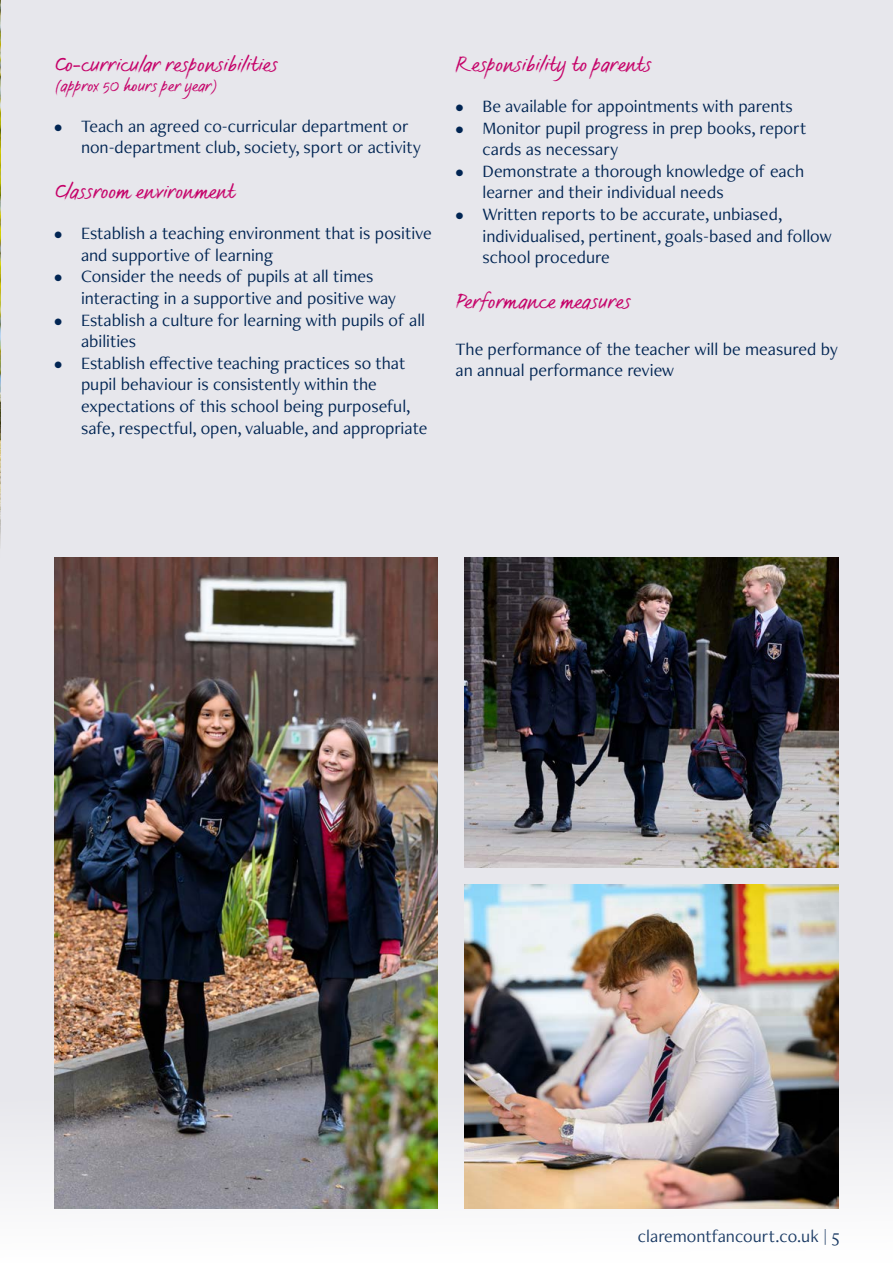
<style>
.page{position:relative;width:893px;height:1263px;background:#fff}
.page>*{position:absolute;margin:0;border:0;box-sizing:border-box;transform-origin:0 0}
.t1{font:21px "FS Sammy";color:#c50068}
.t2{font:18px/21.6px "Freight Neo Pro";color:#012553}
.t3{font:16.5px "FS Sammy";color:#c50068}
</style>
<div class="page">
<div style="left:0;top:0;width:893px;height:1209px;background:#e7e7ec"></div>
<img style="left:54px;top:558px;width:383px;height:651px">
<img style="left:0;top:0;width:1px;height:558px">
<img style="left:464px;top:558px;width:375px;height:309px">
<img style="left:464px;top:884px;width:375px;height:325px">
<p class="t1" style="left:54px;top:51px;width:225px">Co-curricular responsibilities</p>
<p class="t3" style="left:54px;top:75px;width:165px">(approx 50 hours per year)</p>
<p class="t2" style="left:81px;top:114px;width:341px;text-indent:-27px">• Teach an agreed co-curricular department or non-department club, society, sport or activity</p>
<p class="t1" style="left:54px;top:178px;width:182px">Classroom environment</p>
<p class="t2" style="left:81px;top:222px;width:352px;text-indent:-27px">• Establish a teaching environment that is positive and supportive of learning</p>
<p class="t2" style="left:81px;top:265px;width:317px;text-indent:-27px">• Consider the needs of pupils at all times interacting in a supportive and positive way</p>
<p class="t2" style="left:81px;top:308px;width:346px;text-indent:-27px">• Establish a culture for learning with pupils of all abilities</p>
<p class="t2" style="left:81px;top:351px;width:348px;text-indent:-27px">• Establish effective teaching practices so that pupil behaviour is consistently within the expectations of this school being purposeful, safe, respectful, open, valuable, and appropriate</p>
<p class="t1" style="left:455px;top:51px;width:197px">Responsibility to parents</p>
<p class="t2" style="left:455px;top:95px;width:339px">• Be available for appointments with parents</p>
<p class="t2" style="left:482px;top:116px;width:325px;text-indent:-27px">• Monitor pupil progress in prep books, report cards as necessary</p>
<p class="t2" style="left:482px;top:159px;width:323px;text-indent:-27px">• Demonstrate a thorough knowledge of each learner and their individual needs</p>
<p class="t2" style="left:482px;top:203px;width:351px;text-indent:-27px">• Written reports to be accurate, unbiased, individualised, pertinent, goals-based and follow school procedure</p>
<p class="t1" style="left:455px;top:288px;width:177px">Performance measures</p>
<p class="t2" style="left:455px;top:337px;width:384px">The performance of the teacher will be measured by an annual performance review</p>
<p class="t2" style="left:638px;top:1224px;width:203px">claremontfancourt.co.uk | 5</p>
</div>
